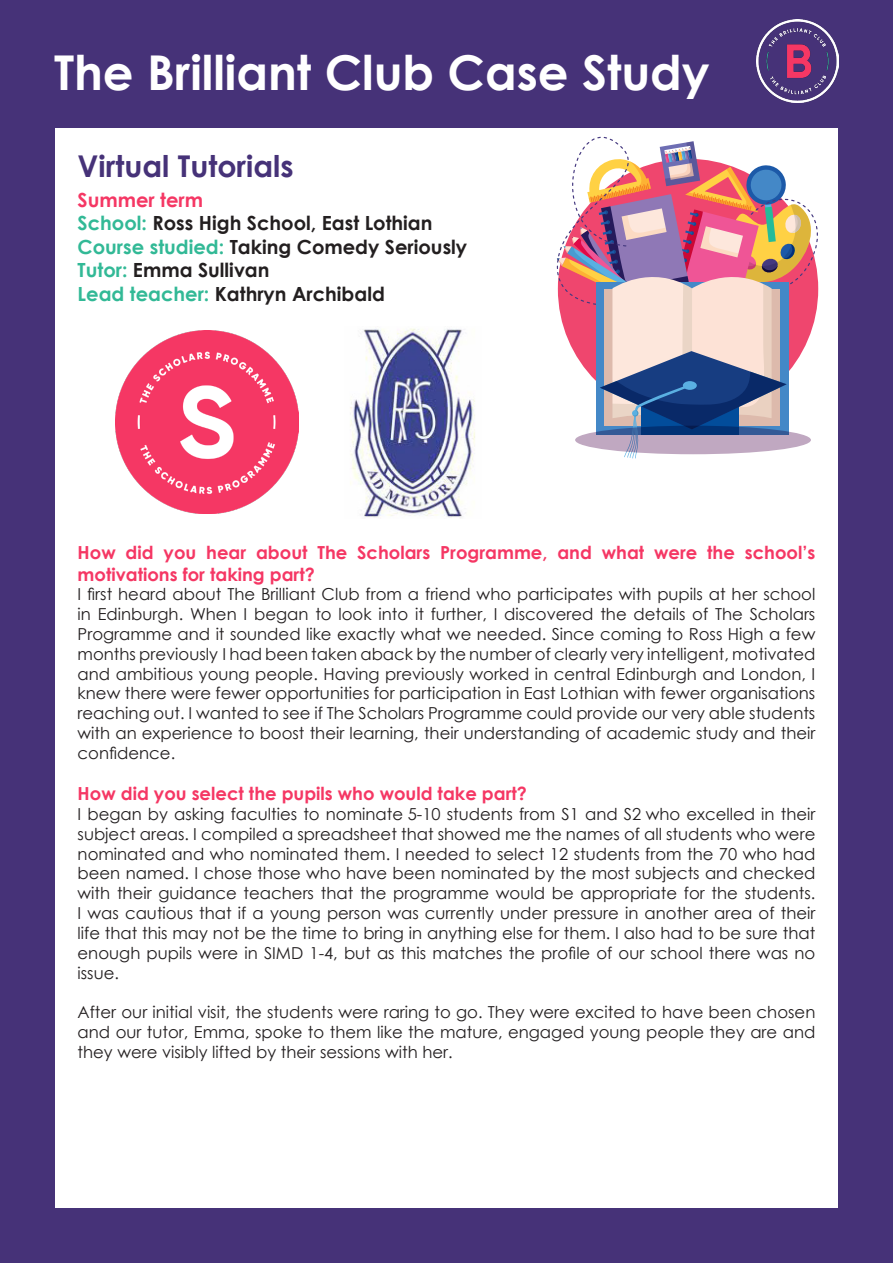
<style>
.page{position:relative;width:893px;height:1263px;background:#fff}
.page>*{position:absolute;margin:0;border:0;box-sizing:border-box;transform-origin:0 0}
.t1{font:700 48px "Century Gothic";color:#fff}
.t2{font:700 30px "Century Gothic";color:#463278}
.t3{font:700 19.5px "Century Gothic";color:#231f20}
.t4{font:700 19.5px "Century Gothic";color:#f53764}
.t5{font:700 18px/21.6px "Century Gothic";color:#f53764}
.t6{font:16.5px/19.8px "Century Gothic";color:#231f20;text-align:justify}
.s1{color:#32b996}
</style>
<div class="page">
<div style="left:0;top:0;width:893px;height:128px;background:#463278"></div>
<div style="left:0;top:102px;width:54px;height:1161px;background:#463278"></div>
<div style="left:839px;top:102px;width:54px;height:1161px;background:#463278"></div>
<div style="left:0;top:1209px;width:893px;height:54px;background:#463278"></div>
<svg style="left:556px;top:136px;width:263px;height:322px"></svg>
<svg style="left:575px;top:426px;width:236px;height:28px;background:#908caf"></svg>
<img style="left:756px;top:19px;width:83px;height:83px">
<img style="left:115px;top:331px;width:183px;height:183px">
<img style="left:350px;top:328px;width:125px;height:190px">
<p class="t1" style="left:54px;top:36px;width:657px">The Brilliant Club Case Study</p>
<p class="t2" style="left:78px;top:144px;width:217px">Virtual Tutorials</p>
<p class="t4" style="left:78px;top:185px;width:127px">Summer term</p>
<p class="t3" style="left:78px;top:209px;width:356px"><span class="s1">School:</span> Ross High School, East Lothian</p>
<p class="t3" style="left:78px;top:232px;width:391px"><span class="s1">Course studied:</span> Taking Comedy Seriously</p>
<p class="t3" style="left:78px;top:255px;width:193px"><span class="s1">Tutor:</span> Emma Sullivan</p>
<p class="t3" style="left:78px;top:279px;width:309px"><span class="s1">Lead teacher:</span> Kathryn Archibald</p>
<p class="t5" style="left:78px;top:541px;width:739px">How did you hear about The Scholars Programme, and what were the school’s motivations for taking part?</p>
<p class="t6" style="left:78px;top:584px;width:739px">I first heard about The Brilliant Club from a friend who participates with pupils at her school in Edinburgh. When I began to look into it further, I discovered the details of The Scholars Programme and it sounded like exactly what we needed. Since coming to Ross High a few months previously I had been taken aback by the number of clearly very intelligent, motivated and ambitious young people. Having previously worked in central Edinburgh and London, I knew there were fewer opportunities for participation in East Lothian with fewer organisations reaching out. I wanted to see if The Scholars Programme could provide our very able students with an experience to boost their learning, their understanding of academic study and their confidence.</p>
<p class="t5" style="left:78px;top:782px;width:451px">How did you select the pupils who would take part?</p>
<p class="t6" style="left:78px;top:804px;width:739px">I began by asking faculties to nominate 5-10 students from S1 and S2 who excelled in their subject areas. I compiled a spreadsheet that showed me the names of all students who were nominated and who nominated them. I needed to select 12 students from the 70 who had been named. I chose those who have been nominated by the most subjects and checked with their guidance teachers that the programme would be appropriate for the students.<br>I was cautious that if a young person was currently under pressure in another area of their life that this may not be the time to bring in anything else for them. I also had to be sure that enough pupils were in SIMD 1-4, but as this matches the profile of our school there was no issue.</p>
<p class="t6" style="left:78px;top:1002px;width:739px">After our initial visit, the students were raring to go. They were excited to have been chosen and our tutor, Emma, spoke to them like the mature, engaged young people they are and they were visibly lifted by their sessions with her.</p>
</div>
